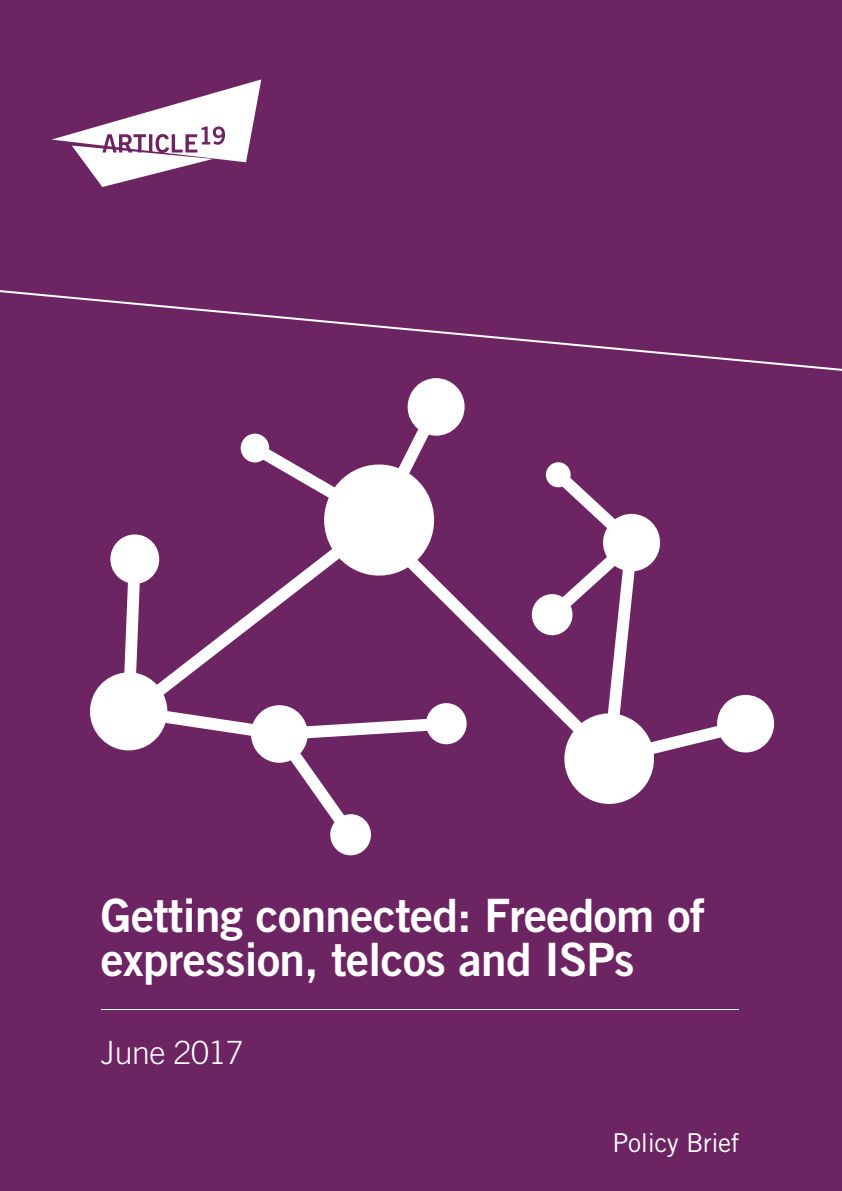
<style>
.page{position:relative;width:842px;height:1191px;background:#6d2463}
.page>*{position:absolute;margin:0;border:0;box-sizing:border-box;transform-origin:0 0}
.t1{font:46px/44px "Trade Gothic LT Std Bd 2";letter-spacing:-.015em;color:#fff}
.t2{font:300 32px "Trade Gothic LT Std";letter-spacing:-.015em;color:#fff}
.t3{font:26px "Trade Gothic LT Std";letter-spacing:-.015em;color:#fff}
</style>
<div class="page">
<svg style="left:52px;top:79px;width:209px;height:108px"></svg>
<hr style="left:101px;top:1009px;width:638px;height:1px;background:#fff">
<svg style="left:0;top:290px;width:842px;height:81px"></svg>
<svg style="left:90px;top:378px;width:684px;height:477px"></svg>
<p class="t1" style="left:101px;top:892px;width:606px">Getting connected: Freedom of expression, telcos and ISPs</p>
<p class="t2" style="left:101px;top:1033px;width:144px">June 2017</p>
<p class="t3" style="left:613px;top:1127px;width:128px">Policy Brief</p>
</div>
